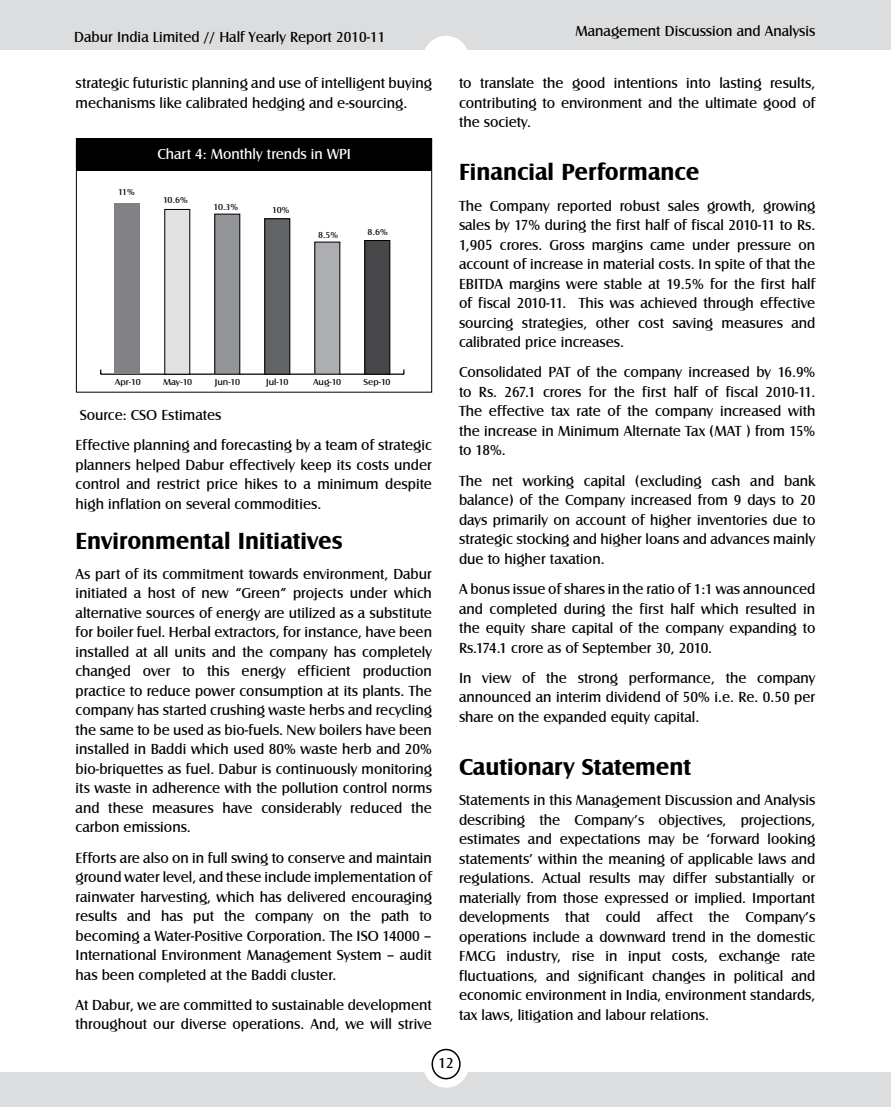
<style>
.page{position:relative;width:891px;height:1107px;background:#fff}
.page>*{position:absolute;margin:0;border:0;box-sizing:border-box;transform-origin:0 0}
.t1{font:700 24px "Castle T";color:#000}
.t2{font:15px/19.5px "Castle T";color:#000;text-align:justify}
.t3{font:15px "Castle T";color:#fff}
.t4{font:9px "Castle T";letter-spacing:-.01em;color:#000;scale:1.09 1}
</style>
<div class="page">
<div style="left:0;top:0;width:891px;height:50px;background:#dcddde"></div>
<div style="left:0;top:1072px;width:891px;height:35px;background:#dcddde"></div>
<div style="left:423px;top:1042px;width:46px;height:46px;background:#fff;border-radius:50%"></div>
<div style="left:432px;top:1049px;width:29px;height:30px;border:2px solid #000;border-radius:50%"></div>
<div style="left:423px;top:36px;width:46px;height:46px;background:#fff;border-radius:50%"></div>
<div style="left:76px;top:138px;width:356px;height:33px;background:#000"></div>
<hr style="left:101px;top:374px;width:303px;height:1px;background:#000">
<div style="left:365px;top:241px;width:25px;height:133px;background:#474749"></div>
<div style="left:365px;top:240px;width:25px;height:134px;border:1px solid #000"></div>
<div style="left:315px;top:242px;width:25px;height:132px;background:#acaeb1"></div>
<div style="left:265px;top:219px;width:25px;height:155px;background:#636466"></div>
<div style="left:265px;top:218px;width:25px;height:156px;border:1px solid #000"></div>
<div style="left:215px;top:214px;width:25px;height:160px;background:#939598"></div>
<div style="left:214px;top:214px;width:26px;height:160px;border:1px solid #000"></div>
<div style="left:165px;top:209px;width:25px;height:165px;background:#e1e2e3"></div>
<div style="left:115px;top:203px;width:25px;height:171px;background:#808285"></div>
<p class="t2" style="left:74px;top:28px;width:313px">Dabur India Limited // Half Yearly Report 2010-11</p>
<p class="t2" style="left:76px;top:74px;width:358px">strategic futuristic planning and use of intelligent buying mechanisms like calibrated hedging and e-sourcing.</p>
<p class="t4" style="left:118px;top:187px;width:17px">11%</p>
<p class="t3" style="left:157px;top:146px;width:195px">Chart 4: Monthly trends in WPI</p>
<p class="t4" style="left:163px;top:195px;width:24px">10.6%</p>
<p class="t4" style="left:213px;top:202px;width:24px">10.3%</p>
<p class="t4" style="left:272px;top:205px;width:17px">10%</p>
<p class="t4" style="left:318px;top:230px;width:20px">8.5%</p>
<p class="t4" style="left:368px;top:227px;width:20px">8.6%</p>
<p class="t4" style="left:115px;top:377px;width:25px">Apr-10</p>
<p class="t4" style="left:163px;top:377px;width:28px">May-10</p>
<p class="t4" style="left:215px;top:377px;width:25px">Jun-10</p>
<p class="t4" style="left:266px;top:377px;width:22px">Jul-10</p>
<p class="t4" style="left:313px;top:377px;width:27px">Aug-10</p>
<p class="t4" style="left:363px;top:377px;width:26px">Sep-10</p>
<p class="t2" style="left:76px;top:400px;width:358px;line-height:30.3px">Source: CSO Estimates<br>Effective planning and forecasting by a team of strategic</p>
<p class="t2" style="left:76px;top:455px;width:358px">planners helped Dabur effectively keep its costs under control and restrict price hikes to a minimum despite high inflation on several commodities.</p>
<h1 class="t1" style="left:76px;top:527px;width:268px">Environmental Initiatives</h1>
<p class="t2" style="left:76px;top:564px;width:358px">As part of its commitment towards environment, Dabur initiated a host of new “Green” projects under which alternative sources of energy are utilized as a substitute for boiler fuel. Herbal extractors, for instance, have been installed at all units and the company has completely changed over to this energy efficient production practice to reduce power consumption at its plants. The company has started crushing waste herbs and recycling the same to be used as bio-fuels. New boilers have been installed in Baddi which used 80% waste herb and 20% bio-briquettes as fuel. Dabur is continuously monitoring its waste in adherence with the pollution control norms and these measures have considerably reduced the carbon emissions.</p>
<p class="t2" style="left:76px;top:848px;width:358px">Efforts are also on in full swing to conserve and maintain ground water level, and these include implementation of rainwater harvesting, which has delivered encouraging results and has put the company on the path to becoming a Water-Positive Corporation. The ISO 14000 – International Environment Management System – audit has been completed at the Baddi cluster.</p>
<p class="t2" style="left:76px;top:995px;width:358px">At Dabur, we are committed to sustainable development throughout our diverse operations. And, we will strive</p>
<p class="t2" style="left:576px;top:22px;width:241px">Management Discussion and Analysis</p>
<p class="t2" style="left:459px;top:74px;width:358px">to translate the good intentions into lasting results, contributing to environment and the ultimate good of the society.</p>
<h1 class="t1" style="left:459px;top:159px;width:242px">Financial Performance</h1>
<p class="t2" style="left:459px;top:196px;width:358px">The Company reported robust sales growth, growing sales by 17% during the first half of fiscal 2010-11 to Rs.<br>1,905 crores. Gross margins came under pressure on account of increase in material costs. In spite of that the EBITDA margins were stable at 19.5% for the first half of fiscal 2010-11. This was achieved through effective sourcing strategies, other cost saving measures and calibrated price increases.</p>
<p class="t2" style="left:459px;top:363px;width:358px">Consolidated PAT of the company increased by 16.9% to Rs. 267.1 crores for the first half of fiscal 2010-11.<br>The effective tax rate of the company increased with the increase in Minimum Alternate Tax (MAT ) from 15% to 18%.</p>
<p class="t2" style="left:459px;top:471px;width:358px">The net working capital (excluding cash and bank balance) of the Company increased from 9 days to 20 days primarily on account of higher inventories due to strategic stocking and higher loans and advances mainly due to higher taxation.</p>
<p class="t2" style="left:459px;top:579px;width:358px">A bonus issue of shares in the ratio of 1:1 was announced and completed during the first half which resulted in the equity share capital of the company expanding to Rs.174.1 crore as of September 30, 2010.</p>
<p class="t2" style="left:459px;top:668px;width:358px">In view of the strong performance, the company announced an interim dividend of 50% i.e. Re. 0.50 per share on the expanded equity capital.</p>
<h1 class="t1" style="left:459px;top:753px;width:234px">Cautionary Statement</h1>
<p class="t2" style="left:459px;top:791px;width:358px">Statements in this Management Discussion and Analysis describing the Company’s objectives, projections, estimates and expectations may be ‘forward looking statements’ within the meaning of applicable laws and regulations. Actual results may differ substantially or materially from those expressed or implied. Important developments that could affect the Company’s operations include a downward trend in the domestic FMCG industry, rise in input costs, exchange rate fluctuations, and significant changes in political and economic environment in India, environment standards, tax laws, litigation and labour relations.</p>
<p class="t2" style="left:438px;top:1054px;width:17px">12</p>
</div>
